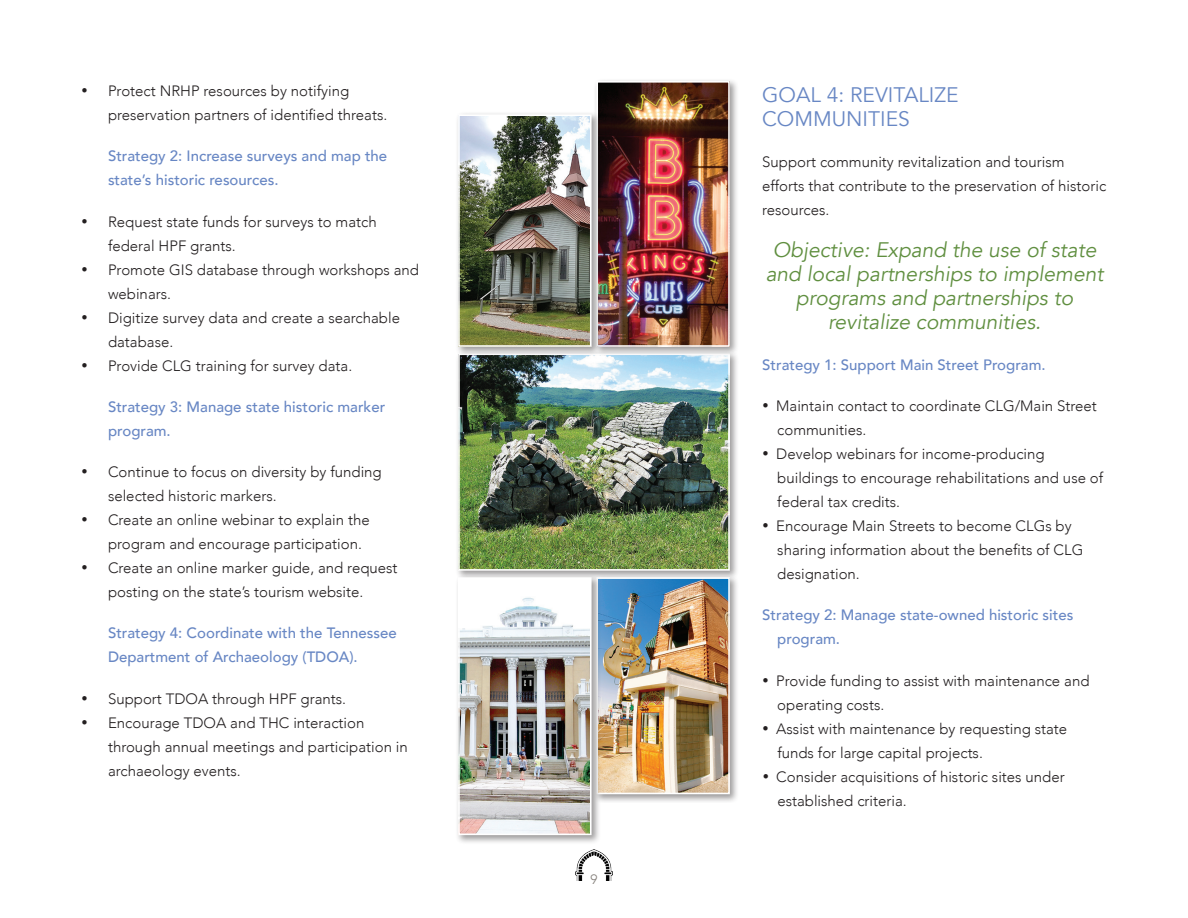
<style>
.page{position:relative;width:1188px;height:918px;background:#fff}
.page>*{position:absolute;margin:0;border:0;box-sizing:border-box;transform-origin:0 0}
.t1{font:italic 21px/24px "Avenir";color:#608f40;text-align:center}
.t2{font:21px/24px "Avenir";color:#6887c4}
.t3{font:300 15px/24px "Avenir";color:#231f20}
.t4{font:500 15px/24px "Avenir";color:#6887c4}
.t5{font:300 13.5px "Avenir";color:#85807b}
</style>
<div class="page">
<img style="left:575px;top:849px;width:38px;height:31px">
<div style="left:455px;top:351px;width:284px;height:229px;background:#231f20;opacity:.45"></div>
<img style="left:461px;top:356px;width:266px;height:212px">
<div style="left:458px;top:353px;width:272px;height:218px;border:2px solid #fff"></div>
<div style="left:594px;top:575px;width:145px;height:228px;background:#231f20;opacity:.45"></div>
<img style="left:601px;top:580px;width:126px;height:211px">
<div style="left:596px;top:577px;width:134px;height:217px;border:2px solid #fff"></div>
<div style="left:455px;top:575px;width:146px;height:270px;background:#231f20;opacity:.45"></div>
<img style="left:461px;top:580px;width:128px;height:252px">
<div style="left:458px;top:577px;width:134px;height:258px;border:2px solid #fff"></div>
<div style="left:594px;top:78px;width:145px;height:278px;background:#231f20;opacity:.45"></div>
<img style="left:599px;top:84px;width:128px;height:260px">
<div style="left:596px;top:81px;width:134px;height:266px;border:2px solid #fff"></div>
<div style="left:455px;top:112px;width:146px;height:244px;background:#231f20;opacity:.45"></div>
<img style="left:461px;top:117px;width:128px;height:227px">
<div style="left:458px;top:114px;width:134px;height:233px;border:2px solid #fff"></div>
<p class="t3" style="left:108px;top:79px;width:281px;text-indent:-27px">• Protect NRHP resources by notifying preservation partners of identified threats.</p>
<p class="t4" style="left:108px;top:143px;width:281px">Strategy 2: Increase surveys and map the state’s historic resources.</p>
<p class="t3" style="left:108px;top:209px;width:270px;text-indent:-27px">• Request state funds for surveys to match federal HPF grants.</p>
<p class="t3" style="left:108px;top:257px;width:313px;text-indent:-27px">• Promote GIS database through workshops and webinars.</p>
<p class="t3" style="left:108px;top:305px;width:294px;text-indent:-27px">• Digitize survey data and create a searchable database.</p>
<p class="t3" style="left:81px;top:353px;width:273px">• Provide CLG training for survey data.</p>
<p class="t4" style="left:108px;top:394px;width:279px">Strategy 3: Manage state historic marker program.</p>
<p class="t3" style="left:108px;top:460px;width:275px;text-indent:-27px">• Continue to focus on diversity by funding selected historic markers.</p>
<p class="t3" style="left:108px;top:508px;width:263px;text-indent:-27px">• Create an online webinar to explain the program and encourage participation.</p>
<p class="t3" style="left:81px;top:556px;width:318px;text-align:center">• Create an online marker guide, and request posting on the state’s tourism website.</p>
<p class="t4" style="left:108px;top:620px;width:290px">Strategy 4: Coordinate with the Tennessee<br>Department of Archaeology (TDOA).</p>
<p class="t3" style="left:81px;top:687px;width:267px">• Support TDOA through HPF grants.</p>
<p class="t3" style="left:108px;top:711px;width:301px;text-indent:-27px">• Encourage TDOA and THC interaction through annual meetings and participation in archaeology events.</p>
<p class="t5" style="left:591px;top:871px;width:9px">9</p>
<h1 class="t2" style="left:762px;top:83px;width:198px">GOAL 4: REVITALIZE<br>COMMUNITIES</h1>
<p class="t3" style="left:762px;top:150px;width:346px">Support community revitalization and tourism efforts that contribute to the preservation of historic resources.</p>
<h1 class="t1" style="left:766px;top:238px;width:339px">Objective: Expand the use of state and local partnerships to implement programs and partnerships to revitalize communities.</h1>
<p class="t4" style="left:762px;top:352px;width:285px">Strategy 1: Support Main Street Program.</p>
<p class="t3" style="left:777px;top:394px;width:321px;text-indent:-15px">• Maintain contact to coordinate CLG/Main Street communities.</p>
<p class="t3" style="left:777px;top:442px;width:328px;text-indent:-15px">• Develop webinars for income-producing buildings to encourage rehabilitations and use of federal tax credits.</p>
<p class="t3" style="left:777px;top:514px;width:308px;text-indent:-15px">• Encourage Main Streets to become CLGs by sharing information about the benefits of CLG designation.</p>
<p class="t4" style="left:777px;top:602px;width:298px;text-indent:-15px">Strategy 2: Manage state-owned historic sites program.</p>
<p class="t3" style="left:777px;top:669px;width:314px;text-indent:-15px">• Provide funding to assist with maintenance and operating costs.</p>
<p class="t3" style="left:777px;top:717px;width:291px;text-indent:-15px">• Assist with maintenance by requesting state funds for large capital projects.</p>
<p class="t3" style="left:777px;top:765px;width:289px;text-indent:-15px">• Consider acquisitions of historic sites under established criteria.</p>
</div>
